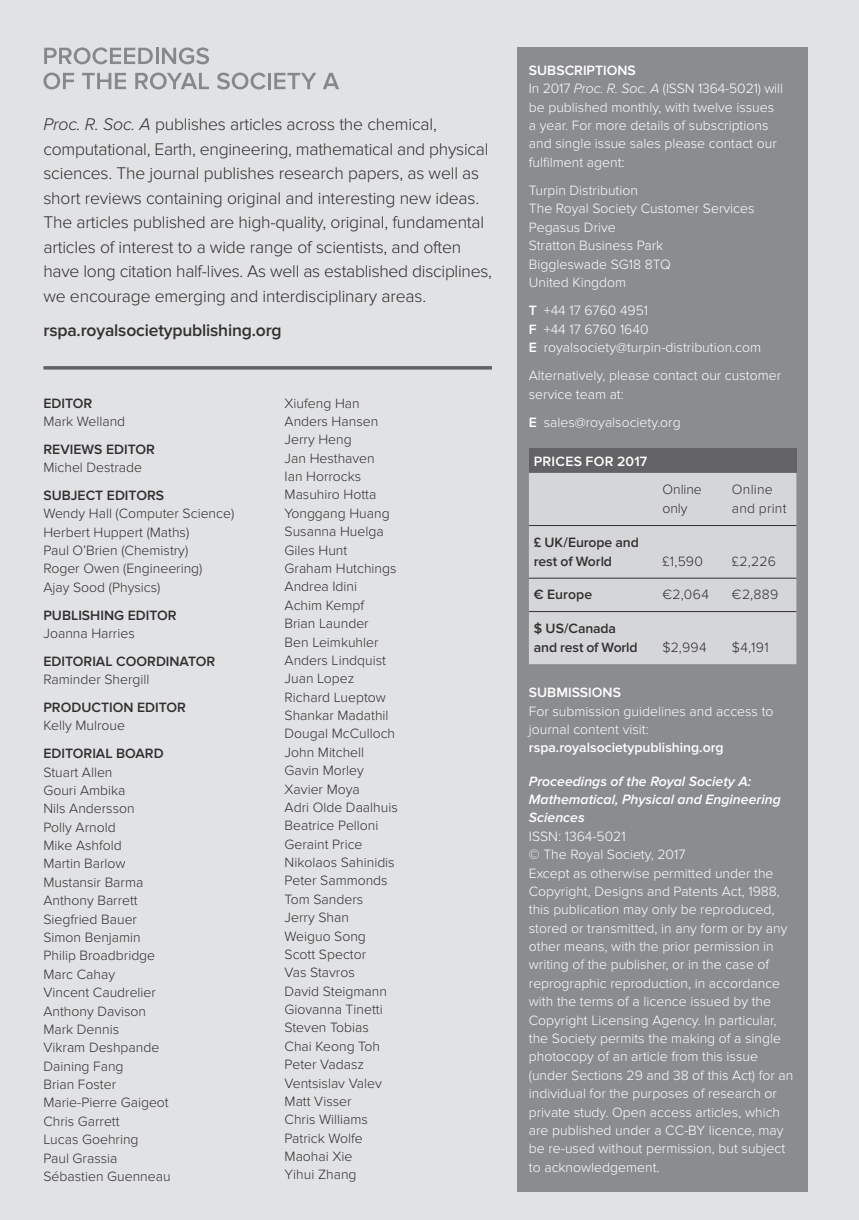
<style>
.page{position:relative;width:859px;height:1220px;background:#fff}
.page>*{position:absolute;margin:0;border:0;box-sizing:border-box;transform-origin:0 0}
.t1{font:300 17.5px/24.5px "Proxima Nova";letter-spacing:-.01em;color:#312f30}
.t2{font:600 17.5px "Proxima Nova";letter-spacing:-.01em;color:#312f30}
.t3{font:300 14px/18.4px "Proxima Nova";color:#fff}
.t4{font:300 14px/18.4px "Proxima Nova";color:#312f30}
.t5{font:600 14px/19.2px "Proxima Nova";color:#312f30}
.t6{font:italic 600 14px/18.4px "Proxima Nova";color:#fff}
.t7{font:600 14px "Proxima Nova";color:#fff}
.t8{font:600 14px "Proxima Nova";letter-spacing:.02em;color:#fff}
.s1{font-style:italic}
.s2{font-weight:600}
</style>
<div class="page">
<hr style="left:857px;top:0;width:2px;height:1220px;background:#e1e2e4">
<div style="left:0;top:0;width:857px;height:1220px;background:#e1e2e4"></div>
<svg style="left:43px;top:366px;width:449px;height:4px;background:#727275"></svg>
<div style="left:517px;top:47px;width:290px;height:1145px;background:#8a8c8f"></div>
<div style="left:529px;top:448px;width:267px;height:25px;background:#636366"></div>
<div style="left:529px;top:473px;width:267px;height:191px;background:#d5d6d8"></div>
<hr style="left:529px;top:578px;width:267px;height:1px;background:#312f30">
<hr style="left:529px;top:611px;width:267px;height:1px;background:#312f30">
<hr style="left:529px;top:525px;width:267px;height:1px;background:#312f30">
<svg style="left:44px;top:47px;width:165px;height:17px"></svg>
<svg style="left:43px;top:73px;width:31px;height:16px"></svg>
<svg style="left:82px;top:73px;width:44px;height:16px"></svg>
<svg style="left:135px;top:73px;width:74px;height:16px"></svg>
<svg style="left:217px;top:73px;width:49px;height:16px"></svg>
<hr style="left:268px;top:73px;width:3px;height:16px;background:#86888b">
<svg style="left:274px;top:73px;width:42px;height:16px"></svg>
<svg style="left:323px;top:73px;width:16px;height:16px"></svg>
<p class="t1" style="left:43px;top:114px;width:450px"><span class="s1">Proc. R. Soc. A</span> publishes articles across the chemical, computational, Earth, engineering, mathematical and physical sciences. The journal publishes research papers, as well as short reviews containing original and interesting new ideas.<br>The articles published are high-quality, original, fundamental articles of interest to a wide range of scientists, and often have long citation half-lives. As well as established disciplines, we encourage emerging and interdisciplinary areas.</p>
<p class="t2" style="left:43px;top:324px;width:240px">rspa.royalsocietypublishing.org</p>
<p class="t5" style="left:43px;top:394px;width:50px">EDITOR</p>
<p class="t4" style="left:43px;top:413px;width:83px">Mark Welland</p>
<p class="t5" style="left:43px;top:441px;width:113px">REVIEWS EDITOR</p>
<p class="t4" style="left:43px;top:459px;width:100px">Michel Destrade</p>
<p class="t5" style="left:43px;top:487px;width:122px">SUBJECT EDITORS</p>
<p class="t4" style="left:43px;top:505px;width:192px">Wendy Hall (Computer Science)<br>Herbert Huppert (Maths)<br>Paul O’Brien (Chemistry)<br>Roger Owen (Engineering)<br>Ajay Sood (Physics)</p>
<p class="t5" style="left:43px;top:606px;width:135px">PUBLISHING EDITOR</p>
<p class="t4" style="left:43px;top:625px;width:93px">Joanna Harries</p>
<p class="t5" style="left:43px;top:653px;width:173px">EDITORIAL COORDINATOR</p>
<p class="t4" style="left:43px;top:671px;width:107px">Raminder Shergill</p>
<p class="t5" style="left:43px;top:699px;width:144px">PRODUCTION EDITOR</p>
<p class="t4" style="left:43px;top:717px;width:83px">Kelly Mulroue</p>
<p class="t5" style="left:43px;top:745px;width:122px">EDITORIAL BOARD</p>
<p class="t4" style="left:43px;top:764px;width:129px">Stuart Allen<br>Gouri Ambika<br>Nils Andersson<br>Polly Arnold<br>Mike Ashfold<br>Martin Barlow<br>Mustansir Barma<br>Anthony Barrett<br>Siegfried Bauer<br>Simon Benjamin<br>Philip Broadbridge<br>Marc Cahay<br>Vincent Caudrelier<br>Anthony Davison<br>Mark Dennis<br>Vikram Deshpande<br>Daining Fang<br>Brian Foster<br>Marie-Pierre Gaigeot<br>Chris Garrett<br>Lucas Goehring<br>Paul Grassia<br>Sébastien Guenneau</p>
<p class="t4" style="left:285px;top:395px;width:115px">Xiufeng Han<br>Anders Hansen<br>Jerry Heng<br>Jan Hesthaven<br>Ian Horrocks<br>Masuhiro Hotta<br>Yonggang Huang<br>Susanna Huelga<br>Giles Hunt<br>Graham Hutchings<br>Andrea Idini<br>Achim Kempf<br>Brian Launder<br>Ben Leimkuhler<br>Anders Lindquist<br>Juan Lopez<br>Richard Lueptow<br>Shankar Madathil<br>Dougal McCulloch<br>John Mitchell<br>Gavin Morley<br>Xavier Moya<br>Adri Olde Daalhuis<br>Beatrice Pelloni<br>Geraint Price<br>Nikolaos Sahinidis<br>Peter Sammonds<br>Tom Sanders<br>Jerry Shan<br>Weiguo Song<br>Scott Spector<br>Vas Stavros<br>David Steigmann<br>Giovanna Tinetti<br>Steven Tobias<br>Chai Keong Toh<br>Peter Vadasz<br>Ventsislav Valev<br>Matt Visser<br>Chris Williams<br>Patrick Wolfe<br>Maohai Xie<br>Yihui Zhang</p>
<p class="t3" style="left:529px;top:62px;width:256px"><span class="s2">SUBSCRIPTIONS<br></span>In 2017 <span class="s1">Proc. R. Soc. A</span> (ISSN 1364-5021) will be published monthly, with twelve issues a year. For more details of subscriptions and single issue sales please contact our fulfilment agent:</p>
<p class="t3" style="left:529px;top:182px;width:227px">Turpin Distribution<br>The Royal Society Customer Services<br>Pegasus Drive<br>Stratton Business Park<br>Biggleswade SG18 8TQ<br>United Kingdom</p>
<p class="t3" style="left:529px;top:302px;width:234px"><span class="s2">T</span> +44 17 6760 4951<br><span class="s2">F</span> +44 17 6760 1640<br><span class="s2">E</span> royalsociety@turpin-distribution.com</p>
<p class="t3" style="left:529px;top:367px;width:254px">Alternatively, please contact our customer service team at:</p>
<p class="t3" style="left:529px;top:414px;width:153px"><span class="s2">E</span> sales@royalsociety.org</p>
<p class="t8" style="left:534px;top:456px;width:115px">PRICES FOR 2017</p>
<p class="t5" style="left:534px;top:533px;width:106px">£ UK/Europe and rest of World</p>
<p class="t4" style="left:662px;top:481px;width:41px;line-height:19.2px">Online only</p>
<p class="t4" style="left:732px;top:481px;width:56px;line-height:19.2px">Online and print</p>
<p class="t4" style="left:662px;top:553px;width:42px">£1,590</p>
<p class="t4" style="left:732px;top:553px;width:45px">£2,226</p>
<p class="t5" style="left:534px;top:586px;width:60px">€ Europe</p>
<p class="t4" style="left:662px;top:586px;width:48px">€2,064</p>
<p class="t4" style="left:732px;top:586px;width:48px">€2,889</p>
<p class="t5" style="left:534px;top:619px;width:105px">$ US/Canada and rest of World</p>
<p class="t4" style="left:662px;top:639px;width:46px">$2,994</p>
<p class="t4" style="left:732px;top:639px;width:38px">$4,191</p>
<p class="t7" style="left:529px;top:688px;width:94px">SUBMISSIONS</p>
<p class="t3" style="left:529px;top:703px;width:246px">For submission guidelines and access to journal content visit:</p>
<p class="t7" style="left:529px;top:743px;width:196px">rspa.royalsocietypublishing.org</p>
<p class="t6" style="left:529px;top:773px;width:253px">Proceedings of the Royal Society A:<br>Mathematical, Physical and Engineering<br>Sciences</p>
<p class="t3" style="left:529px;top:828px;width:266px">ISSN: 1364-5021<br>© The Royal Society, 2017<br>Except as otherwise permitted under the Copyright, Designs and Patents Act, 1988, this publication may only be reproduced, stored or transmitted, in any form or by any other means, with the prior permission in writing of the publisher, or in the case of reprographic reproduction, in accordance with the terms of a licence issued by the Copyright Licensing Agency. In particular, the Society permits the making of a single photocopy of an article from this issue (under Sections 29 and 38 of this Act) for an individual for the purposes of research or private study. Open access articles, which are published under a CC-BY licence, may be re-used without permission, but subject to acknowledgement.</p>
</div>
